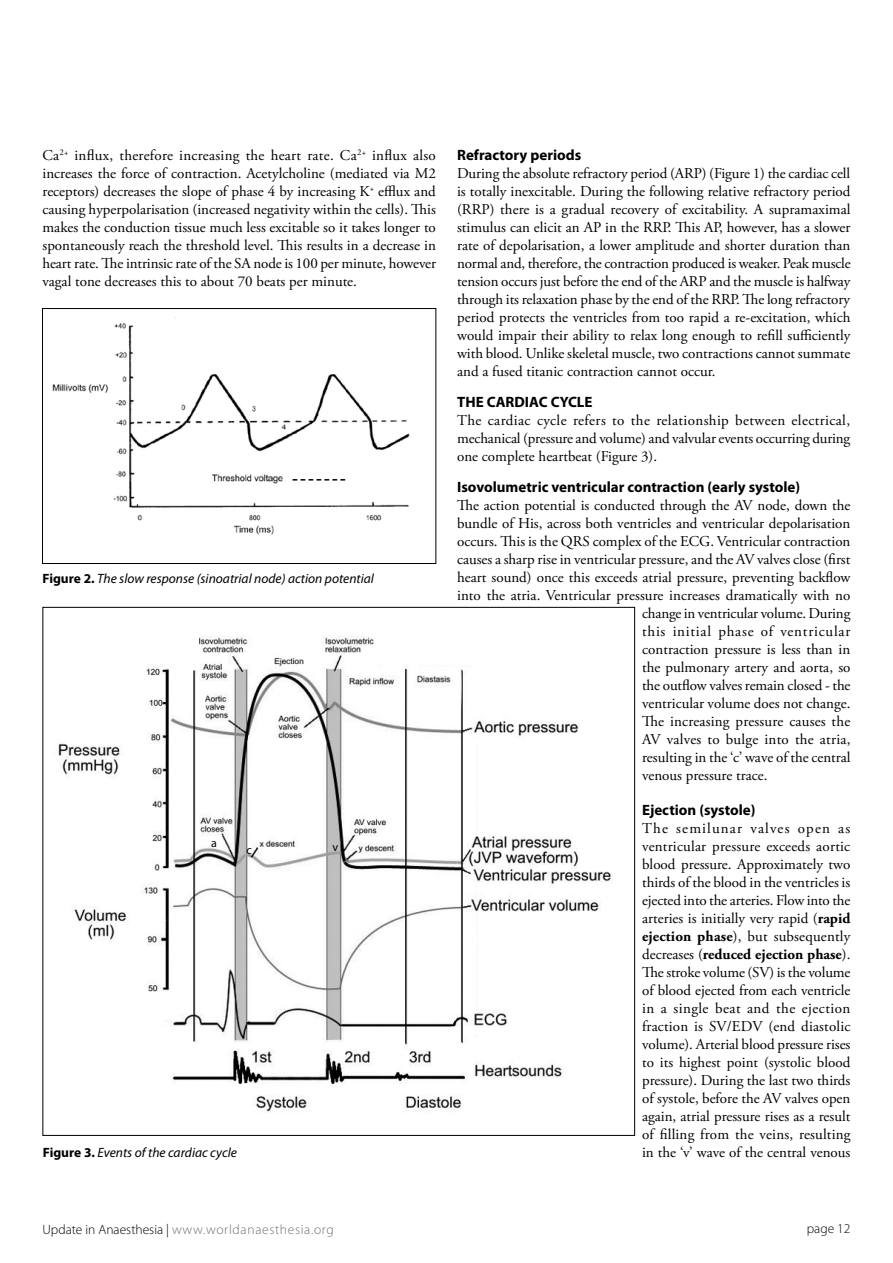
<style>
.page{position:relative;width:893px;height:1263px;background:#fff}
.page>*{position:absolute;margin:0;border:0;box-sizing:border-box;transform-origin:0 0}
.t1{font:15px/18px "Adobe Garamond Pro";color:#000;text-align:justify}
.t2{font:700 15px "Myriad Pro";color:#000}
.t3{font:italic 13.5px "Myriad Pro";color:#000}
.t4{font:300 13.5px "Myriad Pro";letter-spacing:.045em;color:#6d6f71}
.t5{font:300 13.5px "Myriad Pro";color:#000}
.t6{font:12px "Myriad Pro";color:#000}
.s1{font-weight:700;font-style:normal}
.s2{font-weight:700}
.s3{color:#000}
</style>
<div class="page">
<img style="left:58px;top:636px;width:553px;height:476px">
<img style="left:52px;top:317px;width:358px;height:218px">
<div style="left:42px;top:308px;width:394px;height:256px;border:1px solid #000"></div>
<svg style="left:293px;top:479px;width:52px;height:2px"></svg>
<p class="t1" style="left:43px;top:146px;width:395px">Ca<sup>2+</sup> influx, therefore increasing the heart rate. Ca<sup>2+</sup> influx also increases the force of contraction. Acetylcholine (mediated via M2 receptors) decreases the slope of phase 4 by increasing K<sup>+</sup> efflux and causing hyperpolarisation (increased negativity within the cells). This makes the conduction tissue much less excitable so it takes longer to spontaneously reach the threshold level. This results in a decrease in heart rate. The intrinsic rate of the SA node is 100 per minute, however vagal tone decreases this to about 70 beats per minute.</p>
<p class="t2" style="left:457px;top:145px;width:126px">Refractory periods</p>
<p class="t1" style="left:457px;top:165px;width:395px">During the absolute refractory period (ARP) (Figure 1) the cardiac cell is totally inexcitable. During the following relative refractory period (RRP) there is a gradual recovery of excitability. A supramaximal stimulus can elicit an AP in the RRP. This AP, however, has a slower rate of depolarisation, a lower amplitude and shorter duration than normal and, therefore, the contraction produced is weaker. Peak muscle tension occurs just before the end of the ARP and the muscle is halfway through its relaxation phase by the end of the RRP. The long refractory period protects the ventricles from too rapid a re-excitation, which would impair their ability to relax long enough to refill sufficiently with blood. Unlike skeletal muscle, two contractions cannot summate and a fused titanic contraction cannot occur.</p>
<p class="t2" style="left:457px;top:392px;width:10px">THE</p>
<p class="t2" style="left:487px;top:392px;width:37px">CARDIAC</p>
<p class="t2" style="left:551px;top:392px;width:10px">CYCLE</p>
<p class="t1" style="left:457px;top:412px;width:395px">The cardiac cycle refers to the relationship between electrical, mechanical (pressure and volume) and valvular events occurring during one complete heartbeat (Figure 3).</p>
<p class="t2" style="left:457px;top:477px;width:345px">Isovolumetric ventricular contraction (early systole)</p>
<p class="t1" style="left:457px;top:496px;width:395px">The action potential is conducted through the AV node, down the bundle of His, across both ventricles and ventricular depolarisation occurs. This is the QRS complex of the ECG. Ventricular contraction causes a sharp rise in ventricular pressure, and the AV valves close (first heart sound) once this exceeds atrial pressure, preventing backflow into the atria. Ventricular pressure increases dramatically with no</p>
<p class="t3" style="left:43px;top:570px;width:333px"><span class="s1">Figure 2.</span> The slow response (sinoatrial node) action potential</p>
<p class="t6" style="left:211px;top:835px;width:7px">a</p>
<p class="t6" style="left:247px;top:842px;width:7px">c</p>
<p class="t6" style="left:332px;top:839px;width:7px">v</p>
<p class="t3" style="left:43px;top:1144px;width:196px"><span class="s1">Figure 3.</span> Events of the cardiac cycle</p>
<p class="t1" style="left:642px;top:605px;width:210px">change in ventricular volume. During this initial phase of ventricular contraction pressure is less than in the pulmonary artery and aorta, so the outflow valves remain closed - the ventricular volume does not change.<br>The increasing pressure causes the AV valves to bulge into the atria, resulting in the ‘c’ wave of the central venous pressure trace.</p>
<p class="t2" style="left:642px;top:800px;width:115px">Ejection (systole)</p>
<p class="t1" style="left:642px;top:820px;width:210px">The semilunar valves open as ventricular pressure exceeds aortic blood pressure. Approximately two thirds of the blood in the ventricles is ejected into the arteries. Flow into the arteries is initially very rapid (<span class="s2">rapid ejection phase</span>), but subsequently decreases (<span class="s2">reduced ejection phase</span>).<br>The stroke volume (SV) is the volume of blood ejected from each ventricle in a single beat and the ejection fraction is SV/EDV (end diastolic volume). Arterial blood pressure rises to its highest point (systolic blood pressure). During the last two thirds of systole, before the AV valves open again, atrial pressure rises as a result of filling from the veins, resulting in the ‘v’ wave of the central venous</p>
<p class="t4" style="left:43px;top:1221px;width:293px"><span class="s3">Update in Anaesthesia |</span> www.worldanaesthesia.org</p>
<p class="t5" style="left:807px;top:1221px;width:45px">page 12</p>
</div>
